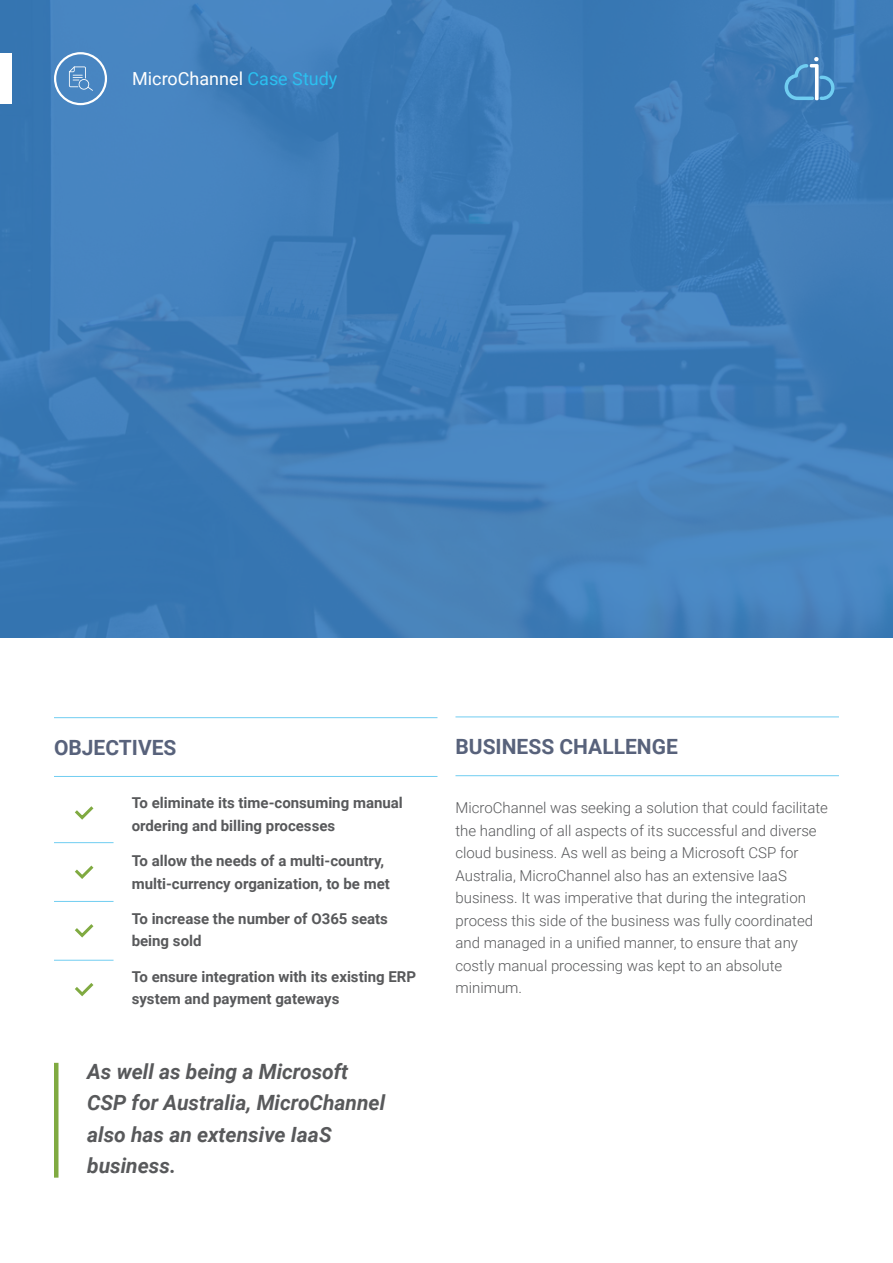
<style>
.page{position:relative;width:893px;height:1263px;background:#fff}
.page>*{position:absolute;margin:0;border:0;box-sizing:border-box;transform-origin:0 0}
.t1{font:italic 700 21px/31.5px "Roboto";color:#58595b}
.t2{font:700 21px "Roboto";color:#58627b}
.t3{font:18px "Roboto";color:#fff}
.t4{font:300 15px/22.5px "Roboto";color:#58595b}
.t5{font:700 15px/22.5px "Roboto";color:#58595b}
.s1{color:#2bc0f0}
</style>
<div class="page">
<div style="left:0;top:0;width:893px;height:638px;background:#407eb8"></div>
<div style="left:0;top:53px;width:12px;height:51px;background:#fff"></div>
<hr style="left:54px;top:717px;width:383px;height:1px;background:#70cdf1">
<hr style="left:54px;top:776px;width:383px;height:1px;background:#70cdf1">
<hr style="left:54px;top:842px;width:60px;height:1px;background:#70cdf1">
<hr style="left:54px;top:901px;width:60px;height:1px;background:#70cdf1">
<hr style="left:54px;top:960px;width:60px;height:1px;background:#70cdf1">
<svg style="left:75px;top:806px;width:19px;height:14px"></svg>
<svg style="left:75px;top:865px;width:19px;height:14px"></svg>
<svg style="left:75px;top:924px;width:19px;height:14px"></svg>
<svg style="left:75px;top:983px;width:19px;height:14px"></svg>
<hr style="left:455px;top:716px;width:384px;height:1px;background:#70cdf1">
<hr style="left:455px;top:775px;width:384px;height:1px;background:#70cdf1">
<hr style="left:54px;top:1063px;width:4px;height:114px;background:#80aa41">
<svg style="left:784px;top:57px;width:51px;height:43px"></svg>
<svg style="left:54px;top:52px;width:53px;height:53px"></svg>
<p class="t3" style="left:132px;top:66px;width:207px">MicroChannel <span class="s1">Case Study</span></p>
<h1 class="t2" style="left:54px;top:733px;width:124px">OBJECTIVES</h1>
<p class="t5" style="left:132px;top:791px;width:273px">To eliminate its time-consuming manual ordering and billing processes</p>
<p class="t5" style="left:132px;top:849px;width:260px">To allow the needs of a multi-country, multi-currency organization, to be met</p>
<p class="t5" style="left:132px;top:907px;width:258px">To increase the number of O365 seats being sold</p>
<p class="t5" style="left:132px;top:964px;width:286px">To ensure integration with its existing ERP system and payment gateways</p>
<h1 class="t1" style="left:87px;top:1054px;width:300px">As well as being a Microsoft<br>CSP for Australia, MicroChannel also has an extensive IaaS business.</h1>
<h1 class="t2" style="left:455px;top:732px;width:224px">ΒUSINESS CHALLENGE</h1>
<p class="t4" style="left:455px;top:796px;width:374px">MicroChannel was seeking a solution that could facilitate the handling of all aspects of its successful and diverse cloud business. As well as being a Microsoft CSP for Australia, MicroChannel also has an extensive IaaS business. It was imperative that during the integration process this side of the business was fully coordinated and managed in a unified manner, to ensure that any costly manual processing was kept to an absolute minimum.</p>
</div>
